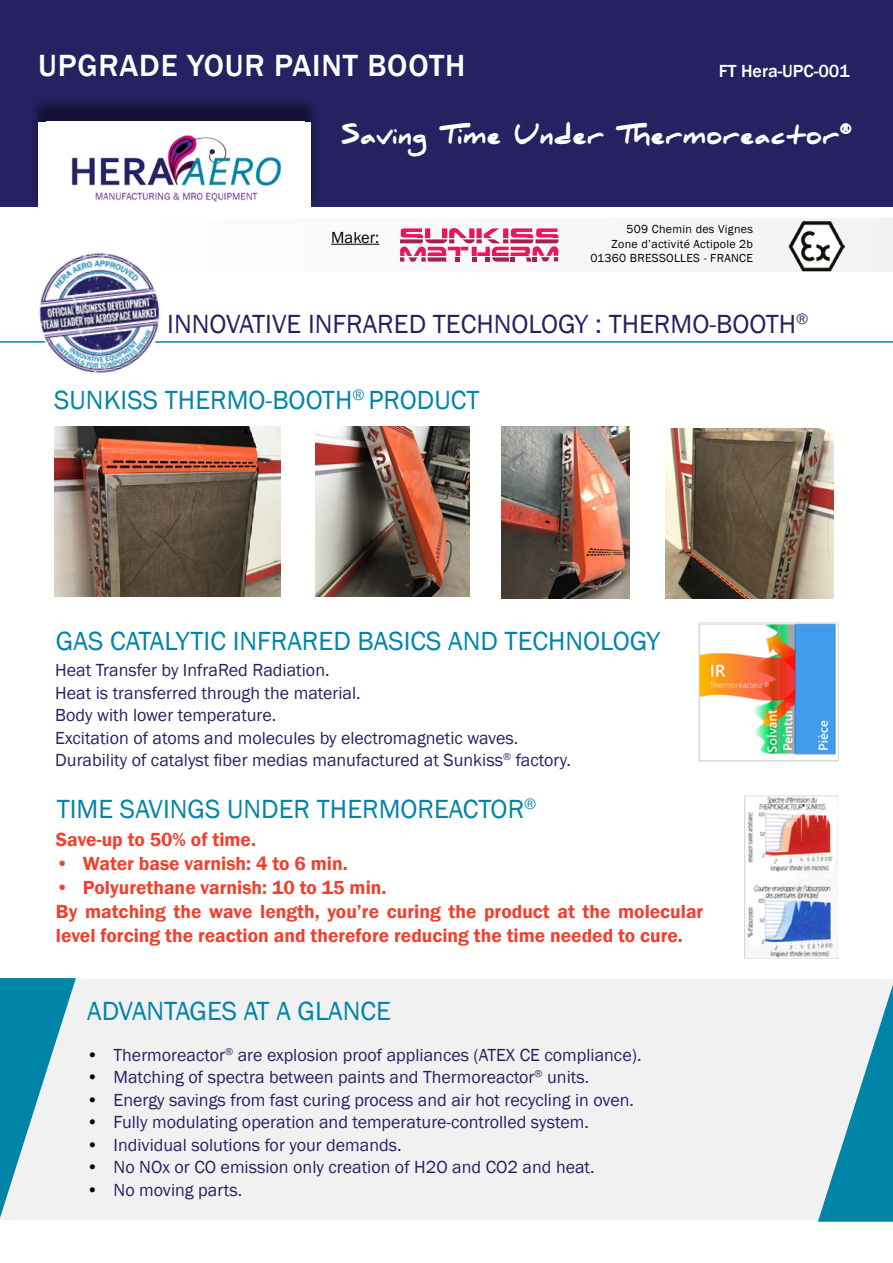
<style>
.page{position:relative;width:893px;height:1263px;background:#fff}
.page>*{position:absolute;margin:0;border:0;box-sizing:border-box;transform-origin:0 0}
.t1{font:500 31.5px "Franklin Gothic";letter-spacing:.025em;color:#fff}
.t2{font:27px "Franklin Gothic";color:#0084a8}
.t3{font:27px "Franklin Gothic";color:#262262}
.t4{font:900 24px "Daniel";letter-spacing:.025em;color:#fff}
.t5{font:600 19.5px/24px "Franklin Gothic";color:#ef4130}
.t6{font:18px/22.5px "Franklin Gothic";color:#262262}
.t7{font:500 18px "Franklin Gothic";color:#fff}
.t8{font:16.5px "Franklin Gothic";color:#000}
.t9{font:12px "Franklin Gothic";letter-spacing:.025em;color:#000}
.s1{color:#000}
</style>
<div class="page">
<div style="left:0;top:0;width:893px;height:206px;background:#262262"></div>
<hr style="left:0;top:341px;width:893px;height:2px;background:#0084a8">
<div style="left:30px;top:96px;width:289px;height:113px;background:#000;opacity:.5"></div>
<div style="left:38px;top:122px;width:272px;height:95px;background:#fff"></div>
<img style="left:71px;top:135px;width:210px;height:67px">
<div style="left:0;top:979px;width:893px;height:240px;background:#f1f1f2"></div>
<div style="left:155px;top:218px;width:738px;height:53px;background:#f8f8f8"></div>
<svg style="left:0;top:978px;width:76px;height:240px"></svg>
<svg style="left:818px;top:984px;width:75px;height:238px"></svg>
<img style="left:698px;top:622px;width:141px;height:139px">
<img style="left:665px;top:428px;width:168px;height:170px">
<img style="left:54px;top:426px;width:227px;height:171px">
<img style="left:316px;top:426px;width:153px;height:171px">
<img style="left:501px;top:426px;width:128px;height:172px">
<hr style="left:331px;top:244px;width:48px;height:1px;background:#000">
<svg style="left:400px;top:228px;width:158px;height:34px"></svg>
<img style="left:35px;top:252px;width:130px;height:122px">
<img style="left:745px;top:795px;width:94px;height:164px">
<img style="left:788px;top:220px;width:57px;height:51px">
<h1 class="t1" style="left:38px;top:46px;width:428px">UPGRADE YOUR PAINT BOOTH</h1>
<p class="t7" style="left:719px;top:60px;width:132px">FT HERA-UPC-001</p>
<h3 class="t4" style="left:341px;top:122px;width:512px">Saving Time Under Thermoreactor<sup>®</sup></h3>
<p class="t8" style="left:331px;top:227px;width:50px">Maker:</p>
<p class="t9" style="left:627px;top:222px;width:128px">509 Chemin des Vignes</p>
<p class="t9" style="left:612px;top:236px;width:143px">Zone d’activité Actipole 2b</p>
<p class="t9" style="left:590px;top:251px;width:48px">01360 BRESSOLLES</p>
<p class="t9" style="left:704px;top:251px;width:15px">- FRANCE</p>
<h2 class="t3" style="left:167px;top:307px;width:642px">I nnovative I nfrared Technology : thermo-booth<sup>®</sup></h2>
<h2 class="t2" style="left:54px;top:383px;width:422px">sunkiss Thermo-booth<sup>®</sup> product</h2>
<h2 class="t2" style="left:56px;top:624px;width:606px">Gas Catalytic I nfrared Basics and Technology</h2>
<p class="t6" style="left:55px;top:659px;width:517px">H eat Transfer by I nfraRed Radiation.<br>H eat is transferred through the material.<br>Body with lower temperature.<br>Excitation of atoms and molecules by electromagnetic waves.<br>Durability of catalyst fiber medias manufactured at Sunkiss<sup>®</sup> factory.</p>
<h2 class="t2" style="left:57px;top:793px;width:481px">time savings under Thermoreactor<sup>®</sup></h2>
<p class="t5" style="left:56px;top:828px;width:202px">Save-up to 50% of time.</p>
<p class="t5" style="left:56px;top:852px;width:293px">• Water base varnish: 4 to 6 min.</p>
<p class="t5" style="left:56px;top:876px;width:649px">• Polyurethane varnish: 10 to 15 min.<br>By matching the wave length, you’re curing the product at the molecular level forcing the reaction and therefore reducing the time needed to cure.</p>
<h2 class="t2" style="left:87px;top:994px;width:305px">advantag es at a g lance</h2>
<p class="t6" style="left:87px;top:1044px;width:556px"><span class="s1">•</span> Thermoreactor<sup>®</sup> are explosion proof appliances (ATEX CE compliance).</p>
<p class="t6" style="left:87px;top:1066px;width:504px"><span class="s1">•</span> M atching of spectra between paints and Thermoreactor<sup>®</sup> units.</p>
<p class="t6" style="left:87px;top:1089px;width:549px"><span class="s1">•</span> Energy savings from fast curing process and air hot recycling in oven.</p>
<p class="t6" style="left:87px;top:1111px;width:504px"><span class="s1">•</span> Fully modulating operation and temperature-controlled system.</p>
<p class="t6" style="left:87px;top:1134px;width:317px"><span class="s1">•</span> I ndividual solutions for your demands.</p>
<p class="t6" style="left:87px;top:1156px;width:510px"><span class="s1">•</span> No NOx or CO emission only creation of H2O and CO2 and heat.</p>
<p class="t6" style="left:87px;top:1179px;width:157px"><span class="s1">•</span> No moving parts.</p>
</div>
